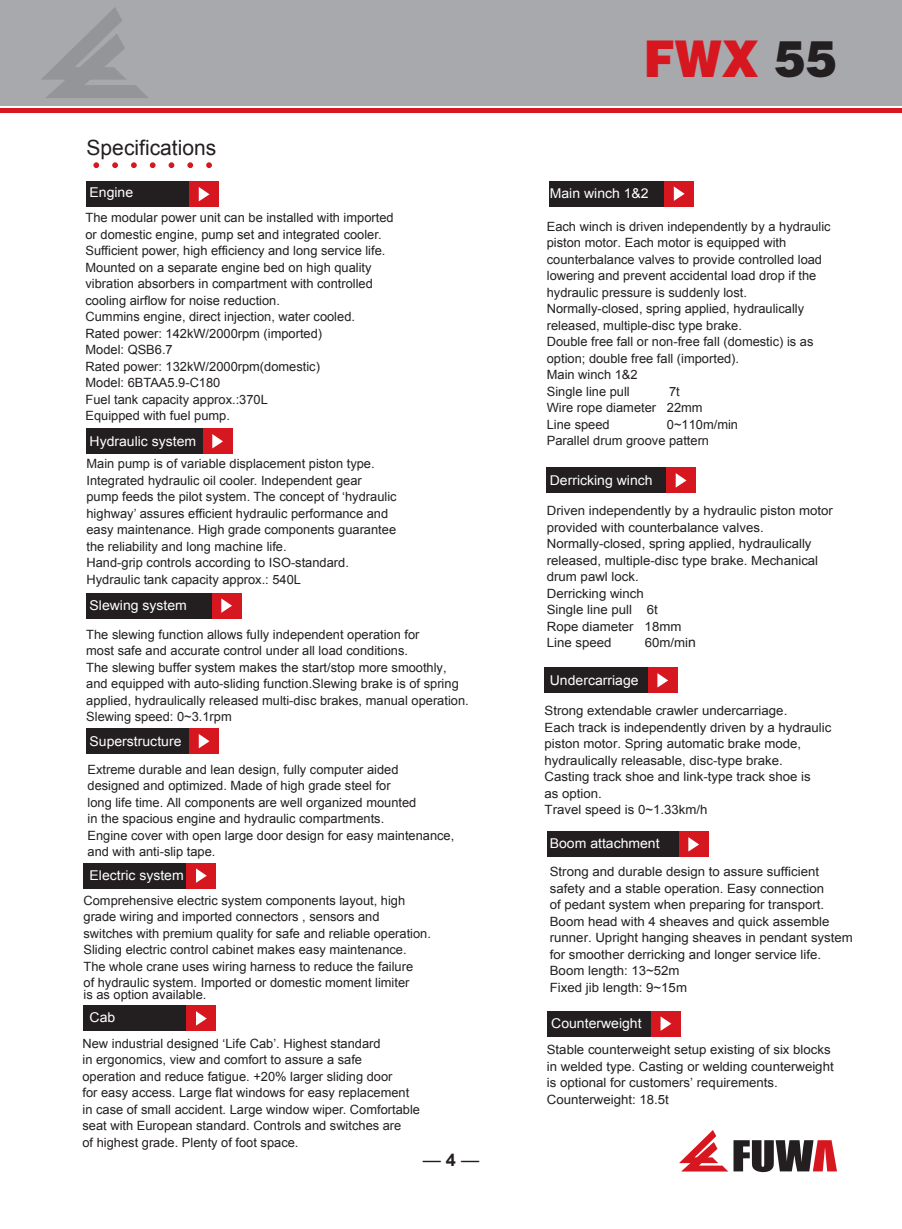
<style>
.page{position:relative;width:902px;height:1229px;background:#fff}
.page>*{position:absolute;margin:0;border:0;box-sizing:border-box;transform-origin:0 0}
.t1{font:50.7px "FZCCHJW GB1 0";color:#d7171f;scale:.93 1}
.t2{font:21px "Arial";color:#231f20}
.t3{font:17.55px "Arial";color:#231f20;scale:1.04 1}
.t4{font:13.5px "Arial";color:#fff;scale:1.04 1}
.t5{font:12.75px/16.5px "Arial";color:#231f20}
.t6{font:12.75px/16.5px "Arial";color:#231f20;scale:1.04 1}
.s1{color:#231f20}
.s2{font-weight:700}
.s3{font-size:13.5px}
</style>
<div class="page">
<div style="left:0;top:0;width:901px;height:105px;background:#a8a9ad"></div>
<hr style="left:0;top:108px;width:901px;height:4px;background:#d7171f">
<svg style="left:41px;top:7px;width:107px;height:91px"></svg>
<svg style="left:679px;top:1130px;width:157px;height:42px"></svg>
<div style="left:86px;top:182px;width:103px;height:25px;background:#231f20"></div>
<div style="left:189px;top:182px;width:30px;height:25px;background:#d7171f"></div>
<svg style="left:199px;top:187px;width:10px;height:14px"></svg>
<div style="left:549px;top:181px;width:117px;height:25px;background:#231f20"></div>
<div style="left:664px;top:181px;width:30px;height:25px;background:#d7171f"></div>
<svg style="left:673px;top:186px;width:11px;height:15px"></svg>
<div style="left:546px;top:468px;width:121px;height:25px;background:#231f20"></div>
<div style="left:666px;top:468px;width:30px;height:25px;background:#d7171f"></div>
<svg style="left:675px;top:473px;width:11px;height:14px"></svg>
<div style="left:547px;top:832px;width:136px;height:25px;background:#231f20"></div>
<div style="left:678px;top:832px;width:30px;height:25px;background:#d7171f"></div>
<svg style="left:688px;top:837px;width:11px;height:14px"></svg>
<div style="left:544px;top:668px;width:104px;height:25px;background:#231f20"></div>
<div style="left:648px;top:668px;width:29px;height:25px;background:#d7171f"></div>
<svg style="left:657px;top:673px;width:11px;height:14px"></svg>
<div style="left:547px;top:1011px;width:104px;height:25px;background:#231f20"></div>
<div style="left:651px;top:1011px;width:29px;height:25px;background:#d7171f"></div>
<svg style="left:660px;top:1016px;width:11px;height:15px"></svg>
<div style="left:83px;top:1006px;width:103px;height:25px;background:#231f20"></div>
<div style="left:186px;top:1006px;width:30px;height:25px;background:#d7171f"></div>
<svg style="left:196px;top:1011px;width:11px;height:14px"></svg>
<div style="left:86px;top:429px;width:117px;height:25px;background:#231f20"></div>
<div style="left:203px;top:429px;width:29px;height:25px;background:#d7171f"></div>
<svg style="left:212px;top:434px;width:11px;height:14px"></svg>
<div style="left:86px;top:593px;width:126px;height:25px;background:#231f20"></div>
<div style="left:212px;top:593px;width:29px;height:25px;background:#d7171f"></div>
<svg style="left:221px;top:598px;width:11px;height:15px"></svg>
<div style="left:86px;top:729px;width:103px;height:25px;background:#231f20"></div>
<div style="left:189px;top:729px;width:30px;height:25px;background:#d7171f"></div>
<svg style="left:199px;top:734px;width:10px;height:14px"></svg>
<div style="left:83px;top:863px;width:103px;height:25px;background:#231f20"></div>
<div style="left:186px;top:863px;width:30px;height:25px;background:#d7171f"></div>
<svg style="left:196px;top:868px;width:11px;height:15px"></svg>
<svg style="left:93px;top:162px;width:6px;height:6px"></svg>
<svg style="left:112px;top:162px;width:6px;height:6px"></svg>
<svg style="left:131px;top:162px;width:6px;height:6px"></svg>
<svg style="left:168px;top:162px;width:6px;height:6px"></svg>
<svg style="left:187px;top:162px;width:6px;height:6px"></svg>
<svg style="left:206px;top:162px;width:6px;height:6px"></svg>
<svg style="left:150px;top:162px;width:5px;height:6px"></svg>
<h2 class="t2" style="left:87px;top:134px;width:131px">Specifications</h2>
<h1 class="t1" style="left:643px;top:32px;width:210px">FWX <span class="s1">55</span></h1>
<p class="t4" style="left:90px;top:184px;width:43px">Engine</p>
<p class="t4" style="left:549px;top:185px;width:97px">Main winch 1&amp;2</p>
<p class="t5" style="left:85px;top:210px;width:309px">The modular power unit can be installed with imported or domestic engine, pump set and integrated cooler.<br>Sufficient power, high efficiency and long service life.<br>Mounted on a separate engine bed on high quality vibration absorbers in compartment with controlled cooling airflow for noise reduction.<br>Cummins engine, direct injection, water cooled.<br>Rated power: 142kW/2000rpm (imported)<br>Model: QSB6.7<br>Rated power: 132kW/2000rpm(domestic)<br>Model: 6BTAA5.9-C180<br>Fuel tank capacity approx.:370L<br>Equipped with fuel pump.</p>
<p class="t5" style="left:86px;top:456px;width:311px">Main pump is of variable displacement piston type.<br>Integrated hydraulic oil cooler. Independent gear pump feeds the pilot system. The concept of ‘hydraulic highway’ assures efficient hydraulic performance and easy maintenance. High grade components guarantee the reliability and long machine life.<br>Hand-grip controls according to ISO-standard.<br>Hydraulic tank capacity approx.: 540L</p>
<p class="t4" style="left:90px;top:432px;width:104px">Hydraulic system</p>
<p class="t4" style="left:90px;top:597px;width:95px">Slewing system</p>
<p class="t5" style="left:86px;top:626px;width:384px">The slewing function allows fully independent operation for<br>most safe and accurate control under all load conditions.<br>The slewing buffer system makes the start/stop more smoothly, and equipped with auto-sliding function.Slewing brake is of spring applied, hydraulically released multi-disc brakes, manual operation.<br>Slewing speed: 0~3.1rpm</p>
<p class="t4" style="left:90px;top:732px;width:90px">Superstructure</p>
<p class="t5" style="left:87px;top:761px;width:368px">Extreme durable and lean design, fully computer aided<br>designed and optimized. Made of high grade steel for<br>long life time. All components are well organized mounted<br>in the spacious engine and hydraulic compartments.<br>Engine cover with open large door design for easy maintenance, and with anti-slip tape.</p>
<p class="t5" style="left:83px;top:892px;width:349px">Comprehensive electric system components layout, high grade wiring and imported connectors , sensors and switches with premium quality for safe and reliable operation.<br>Sliding electric control cabinet makes easy maintenance.<br>The whole crane uses wiring harness to reduce the failure<br>of hydraulic system. Imported or domestic moment limiter</p>
<p class="t5" style="left:83px;top:987px;width:124px">is as option available.</p>
<p class="t5" style="left:82px;top:1035px;width:339px">New industrial designed ‘Life Cab’. Highest standard<br>in ergonomics, view and comfort to assure a safe<br>operation and reduce fatigue. +20% larger sliding door<br>for easy access. Large flat windows for easy replacement in case of small accident. Large window wiper. Comfortable seat with European standard. Controls and switches are<br>of highest grade. Plenty of foot space.</p>
<p class="t4" style="left:90px;top:867px;width:92px">Electric system</p>
<p class="t4" style="left:90px;top:1008px;width:26px">Cab</p>
<h3 class="t3" style="left:422px;top:1148px;width:56px">— <span class="s2">4</span> —</h3>
<p class="t5" style="left:546px;top:218px;width:285px">Each winch is driven independently by a hydraulic piston motor. Each motor is equipped with counterbalance valves to provide controlled load lowering and prevent accidental load drop if the hydraulic pressure is suddenly lost.<br>Normally-closed, spring applied, hydraulically released, multiple-disc type brake.<br>Double free fall or non-free fall (domestic) is as option; double free fall (imported).<br>Main winch 1&amp;2<br>Single line pull</p>
<p class="t5" style="left:546px;top:383px;width:157px;text-indent:122px">7t<br>Wire rope diameter 22mm<br>Line speed</p>
<p class="t5" style="left:546px;top:416px;width:193px;text-indent:120px">0~110m/min<br>Parallel drum groove pattern</p>
<p class="t4" style="left:549px;top:471px;width:100px">Derricking winch</p>
<p class="t6" style="left:546px;top:503px;width:276px">Driven independently by a hydraulic piston motor provided with counterbalance valves.<br>Normally-closed, spring applied, hydraulically released, multiple-disc type brake. Mechanical drum pawl lock.<br>Derricking winch<br>Single line pull 6t<br>Rope diameter 18mm<br>Line speed</p>
<p class="t6" style="left:644px;top:635px;width:51px">60m/mi<span class="s3">n</span></p>
<p class="t4" style="left:549px;top:671px;width:87px">Undercarriage</p>
<p class="t6" style="left:544px;top:703px;width:277px">Strong extendable crawler undercarriage.<br>Each track is independently driven by a hydraulic piston motor. Spring automatic brake mode, hydraulically releasable, disc-type brake.<br>Casting track shoe and link-type track shoe is<br>as option.<br>Travel speed is 0~1.33km/h</p>
<p class="t4" style="left:549px;top:834px;width:107px">Boom attachment</p>
<p class="t6" style="left:549px;top:864px;width:293px">Strong and durable design to assure sufficient safety and a stable operation. Easy connection<br>of pedant system when preparing for transport.<br>Boom head with 4 sheaves and quick assemble runner. Upright hanging sheaves in pendant system for smoother derricking and longer service life.<br>Boom length: 13~52m<br>Fixed jib length: 9~15m</p>
<p class="t4" style="left:551px;top:1015px;width:88px">Counterweight</p>
<p class="t6" style="left:546px;top:1042px;width:277px">Stable counterweight setup existing of six blocks in welded type. Casting or welding counterweight is optional for customers’ requirements.<br>Counterweight: 18.5t</p>
</div>
